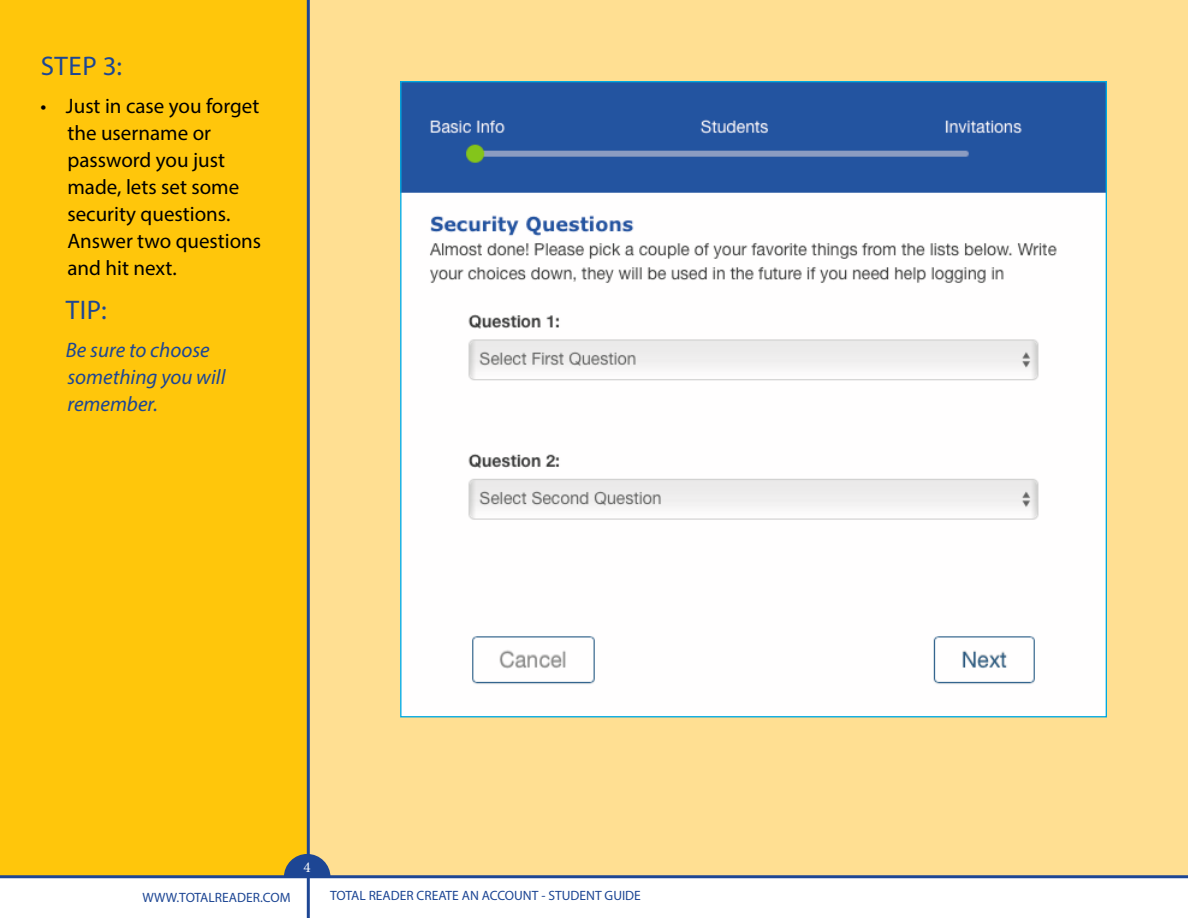
<style>
.page{position:relative;width:1188px;height:918px;background:#fff}
.page>*{position:absolute;margin:0;border:0;box-sizing:border-box;transform-origin:0 0}
.t1{font:27px "Myriad Pro";letter-spacing:.02em;color:#1d4694}
.t2{font:21px/27px "Myriad Pro";color:#000}
.t3{font:italic 21px/27px "Myriad Pro";color:#1d4694}
.t4{font:15px "Minion Pro";color:#fff}
.t5{font:13.5px "Myriad Pro";color:#1d4694}
</style>
<div class="page">
<div style="left:309px;top:0;width:879px;height:878px;background:#ffdf92"></div>
<div style="left:0;top:0;width:309px;height:876px;background:#ffc60b"></div>
<hr style="left:307px;top:0;width:3px;height:869px;background:#1d4694">
<hr style="left:307px;top:864px;width:3px;height:54px;background:#1d4694">
<hr style="left:0;top:875px;width:1188px;height:3px;background:#1d4694">
<svg style="left:284px;top:854px;width:47px;height:22px"></svg>
<img style="left:402px;top:83px;width:703px;height:632px">
<p class="t1" style="left:41px;top:49px;width:83px">STEP 3:</p>
<p class="t2" style="left:67px;top:92px;width:195px;text-indent:-27px">• Just in case you forget the username or password you just made, lets set some security questions.<br>Answer two questions and hit next.</p>
<p class="t1" style="left:66px;top:293px;width:42px">TIP:</p>
<p class="t3" style="left:66px;top:336px;width:161px">Be sure to choose something you will remember.</p>
<p class="t5" style="left:143px;top:889px;width:149px">WWW.TOTALREADER.COM</p>
<p class="t4" style="left:304px;top:857px;width:9px">4</p>
<p class="t5" style="left:330px;top:888px;width:312px">TOTAL READER CREATE AN ACCOUNT - STUDENT GUIDE</p>
</div>
